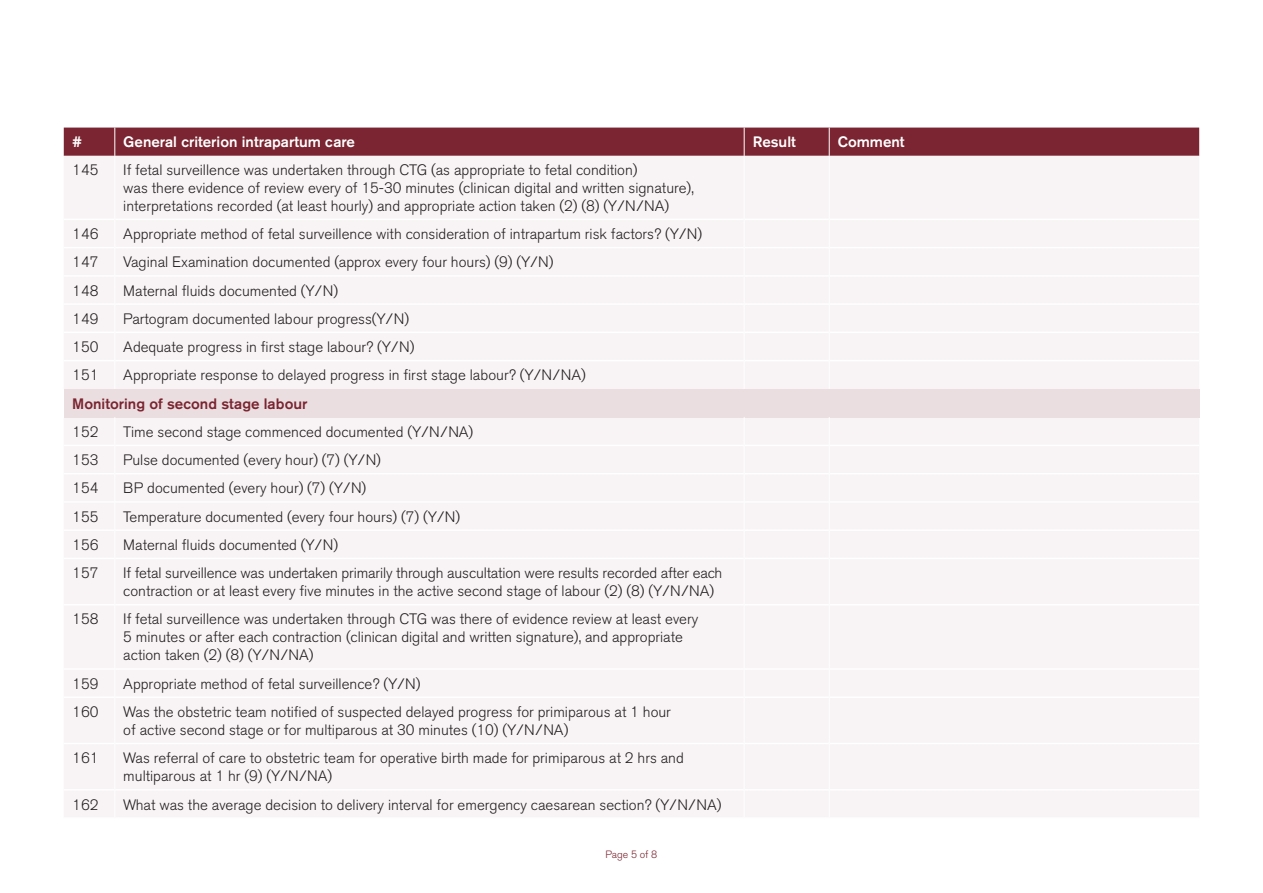
<style>
.page{position:relative;width:1263px;height:893px;background:#fff}
.page>*{position:absolute;margin:0;border:0;box-sizing:border-box;transform-origin:0 0}
.Body{font:300 15px/18px "Akzidenz Grotesk BE";color:#231f20}
.Heading_L3{font:500 15px "Akzidenz Grotesk BE";color:#fff}
.Heading_L3-2{font:500 15px "Akzidenz Grotesk BE";color:#7a2531}
.t1{font:300 10.5px "Akzidenz Grotesk BE";color:#7a2531}
</style>
<div class="page">
<div style="left:64px;top:156px;width:1135px;height:661px;background:#f8f4f5"></div>
<div style="left:64px;top:389px;width:1135px;height:28px;background:#ebdee0"></div>
<hr style="left:64px;top:219px;width:50px;height:1px;background:#fff">
<hr style="left:115px;top:219px;width:629px;height:1px;background:#fff">
<hr style="left:744px;top:219px;width:85px;height:1px;background:#fff">
<hr style="left:830px;top:219px;width:369px;height:1px;background:#fff">
<hr style="left:64px;top:247px;width:50px;height:1px;background:#fff">
<hr style="left:115px;top:247px;width:629px;height:1px;background:#fff">
<hr style="left:744px;top:247px;width:85px;height:1px;background:#fff">
<hr style="left:830px;top:247px;width:369px;height:1px;background:#fff">
<hr style="left:64px;top:275px;width:50px;height:2px;background:#fff">
<hr style="left:115px;top:275px;width:629px;height:2px;background:#fff">
<hr style="left:744px;top:275px;width:85px;height:2px;background:#fff">
<hr style="left:830px;top:275px;width:369px;height:2px;background:#fff">
<hr style="left:64px;top:303px;width:50px;height:2px;background:#fff">
<hr style="left:115px;top:303px;width:629px;height:2px;background:#fff">
<hr style="left:744px;top:303px;width:85px;height:2px;background:#fff">
<hr style="left:830px;top:303px;width:369px;height:2px;background:#fff">
<hr style="left:64px;top:332px;width:50px;height:1px;background:#fff">
<hr style="left:115px;top:332px;width:629px;height:1px;background:#fff">
<hr style="left:744px;top:332px;width:85px;height:1px;background:#fff">
<hr style="left:830px;top:332px;width:369px;height:1px;background:#fff">
<hr style="left:64px;top:360px;width:50px;height:1px;background:#fff">
<hr style="left:115px;top:360px;width:629px;height:1px;background:#fff">
<hr style="left:744px;top:360px;width:85px;height:1px;background:#fff">
<hr style="left:830px;top:360px;width:369px;height:1px;background:#fff">
<hr style="left:64px;top:445px;width:50px;height:1px;background:#fff">
<hr style="left:115px;top:445px;width:629px;height:1px;background:#fff">
<hr style="left:744px;top:445px;width:85px;height:1px;background:#fff">
<hr style="left:830px;top:445px;width:369px;height:1px;background:#fff">
<hr style="left:64px;top:473px;width:50px;height:1px;background:#fff">
<hr style="left:115px;top:473px;width:629px;height:1px;background:#fff">
<hr style="left:744px;top:473px;width:85px;height:1px;background:#fff">
<hr style="left:830px;top:473px;width:369px;height:1px;background:#fff">
<hr style="left:64px;top:501px;width:50px;height:2px;background:#fff">
<hr style="left:115px;top:501px;width:629px;height:2px;background:#fff">
<hr style="left:744px;top:501px;width:85px;height:2px;background:#fff">
<hr style="left:830px;top:501px;width:369px;height:2px;background:#fff">
<hr style="left:64px;top:529px;width:50px;height:2px;background:#fff">
<hr style="left:115px;top:529px;width:629px;height:2px;background:#fff">
<hr style="left:744px;top:529px;width:85px;height:2px;background:#fff">
<hr style="left:830px;top:529px;width:369px;height:2px;background:#fff">
<hr style="left:64px;top:558px;width:50px;height:1px;background:#fff">
<hr style="left:115px;top:558px;width:629px;height:1px;background:#fff">
<hr style="left:744px;top:558px;width:85px;height:1px;background:#fff">
<hr style="left:830px;top:558px;width:369px;height:1px;background:#fff">
<hr style="left:64px;top:604px;width:50px;height:1px;background:#fff">
<hr style="left:115px;top:604px;width:629px;height:1px;background:#fff">
<hr style="left:744px;top:604px;width:85px;height:1px;background:#fff">
<hr style="left:830px;top:604px;width:369px;height:1px;background:#fff">
<hr style="left:64px;top:668px;width:50px;height:2px;background:#fff">
<hr style="left:115px;top:668px;width:629px;height:2px;background:#fff">
<hr style="left:744px;top:668px;width:85px;height:2px;background:#fff">
<hr style="left:830px;top:668px;width:369px;height:2px;background:#fff">
<hr style="left:64px;top:696px;width:50px;height:2px;background:#fff">
<hr style="left:115px;top:696px;width:629px;height:2px;background:#fff">
<hr style="left:744px;top:696px;width:85px;height:2px;background:#fff">
<hr style="left:830px;top:696px;width:369px;height:2px;background:#fff">
<hr style="left:64px;top:743px;width:50px;height:1px;background:#fff">
<hr style="left:115px;top:743px;width:629px;height:1px;background:#fff">
<hr style="left:744px;top:743px;width:85px;height:1px;background:#fff">
<hr style="left:830px;top:743px;width:369px;height:1px;background:#fff">
<hr style="left:64px;top:789px;width:50px;height:1px;background:#fff">
<hr style="left:115px;top:789px;width:629px;height:1px;background:#fff">
<hr style="left:744px;top:789px;width:85px;height:1px;background:#fff">
<hr style="left:830px;top:789px;width:369px;height:1px;background:#fff">
<hr style="left:114px;top:156px;width:1px;height:63px;background:#fff">
<hr style="left:744px;top:156px;width:1px;height:63px;background:#fff">
<hr style="left:829px;top:156px;width:1px;height:63px;background:#fff">
<svg style="left:114px;top:219px;width:1px;height:170px"></svg>
<svg style="left:744px;top:220px;width:1px;height:169px"></svg>
<svg style="left:829px;top:219px;width:1px;height:170px"></svg>
<svg style="left:114px;top:417px;width:1px;height:141px"></svg>
<svg style="left:744px;top:417px;width:1px;height:141px"></svg>
<svg style="left:829px;top:417px;width:1px;height:141px"></svg>
<hr style="left:114px;top:558px;width:1px;height:47px;background:#fff">
<hr style="left:744px;top:558px;width:1px;height:47px;background:#fff">
<hr style="left:829px;top:558px;width:1px;height:47px;background:#fff">
<hr style="left:114px;top:605px;width:1px;height:64px;background:#fff">
<hr style="left:744px;top:605px;width:1px;height:64px;background:#fff">
<hr style="left:829px;top:605px;width:1px;height:64px;background:#fff">
<svg style="left:114px;top:669px;width:1px;height:28px"></svg>
<svg style="left:744px;top:670px;width:1px;height:26px"></svg>
<svg style="left:829px;top:669px;width:1px;height:28px"></svg>
<hr style="left:114px;top:697px;width:1px;height:46px;background:#fff">
<hr style="left:744px;top:697px;width:1px;height:46px;background:#fff">
<hr style="left:829px;top:697px;width:1px;height:46px;background:#fff">
<hr style="left:114px;top:743px;width:1px;height:47px;background:#fff">
<hr style="left:744px;top:743px;width:1px;height:47px;background:#fff">
<hr style="left:829px;top:743px;width:1px;height:47px;background:#fff">
<svg style="left:114px;top:790px;width:1px;height:27px"></svg>
<svg style="left:744px;top:790px;width:1px;height:27px"></svg>
<svg style="left:829px;top:790px;width:1px;height:27px"></svg>
<div style="left:64px;top:128px;width:1135px;height:28px;background:#7a2531"></div>
<p class="Heading_L3" style="left:72px;top:133px;width:12px">#</p>
<p class="Heading_L3" style="left:123px;top:133px;width:233px">General criterion intrapartum care</p>
<p class="Heading_L3" style="left:753px;top:133px;width:45px">Result</p>
<p class="Heading_L3" style="left:838px;top:133px;width:68px">Comment</p>
<p class="Body" style="left:72px;top:161px;width:28px">145</p>
<p class="Body" style="left:123px;top:161px;width:572px">If fetal surveillence was undertaken through CTG (as appropriate to fetal condition)<br>was there evidence of review every of 15-30 minutes (clinican digital and written signature), interpretations recorded (at least hourly) and appropriate action taken (2) (8) (Y/N/NA)</p>
<p class="Body" style="left:72px;top:225px;width:28px">146</p>
<p class="Body" style="left:123px;top:225px;width:580px">Appropriate method of fetal surveillence with consideration of intrapartum risk factors? (Y/N)</p>
<p class="Body" style="left:72px;top:253px;width:28px">147</p>
<p class="Body" style="left:123px;top:253px;width:432px">Vaginal Examination documented (approx every four hours) (9) (Y/N)</p>
<p class="Body" style="left:72px;top:282px;width:28px">148</p>
<p class="Body" style="left:123px;top:282px;width:216px">Maternal fluids documented (Y/N)</p>
<p class="Body" style="left:72px;top:310px;width:28px">149</p>
<p class="Body" style="left:123px;top:310px;width:287px">Partogram documented labour progress(Y/N)</p>
<p class="Body" style="left:72px;top:338px;width:28px">150</p>
<p class="Body" style="left:123px;top:338px;width:293px">Adequate progress in first stage labour? (Y/N)</p>
<p class="Body" style="left:72px;top:366px;width:28px">151</p>
<p class="Body" style="left:123px;top:366px;width:464px">Appropriate response to delayed progress in first stage labour? (Y/N/NA)</p>
<p class="Heading_L3-2" style="left:72px;top:394px;width:237px">Monitoring of second stage labour</p>
<p class="Body" style="left:72px;top:423px;width:28px">152</p>
<p class="Body" style="left:123px;top:423px;width:351px">Time second stage commenced documented (Y/N/NA)</p>
<p class="Body" style="left:72px;top:451px;width:28px">153</p>
<p class="Body" style="left:123px;top:451px;width:259px">Pulse documented (every hour) (7) (Y/N)</p>
<p class="Body" style="left:72px;top:480px;width:28px">154</p>
<p class="Body" style="left:123px;top:480px;width:244px">BP documented (every hour) (7) (Y/N)</p>
<p class="Body" style="left:72px;top:508px;width:28px">155</p>
<p class="Body" style="left:123px;top:508px;width:338px">Temperature documented (every four hours) (7) (Y/N)</p>
<p class="Body" style="left:72px;top:536px;width:28px">156</p>
<p class="Body" style="left:123px;top:536px;width:216px">Maternal fluids documented (Y/N)</p>
<p class="Body" style="left:72px;top:564px;width:28px">157</p>
<p class="Body" style="left:123px;top:564px;width:600px">If fetal surveillence was undertaken primarily through auscultation were results recorded after each contraction or at least every five minutes in the active second stage of labour (2) (8) (Y/N/NA)</p>
<p class="Body" style="left:72px;top:611px;width:28px">158</p>
<p class="Body" style="left:123px;top:611px;width:576px">If fetal surveillence was undertaken through CTG was there of evidence review at least every<br>5 minutes or after each contraction (clinican digital and written signature), and appropriate action taken (2) (8) (Y/N/NA)</p>
<p class="Body" style="left:72px;top:675px;width:28px">159</p>
<p class="Body" style="left:123px;top:675px;width:299px">Appropriate method of fetal surveillence? (Y/N)</p>
<p class="Body" style="left:72px;top:703px;width:28px">160</p>
<p class="Body" style="left:123px;top:703px;width:549px">Was the obstetric team notified of suspected delayed progress for primiparous at 1 hour of active second stage or for multiparous at 30 minutes (10) (Y/N/NA)</p>
<p class="Body" style="left:72px;top:749px;width:28px">161</p>
<p class="Body" style="left:123px;top:749px;width:562px">Was referral of care to obstetric team for operative birth made for primiparous at 2 hrs and multiparous at 1 hr (9) (Y/N/NA)</p>
<p class="Body" style="left:72px;top:796px;width:28px">162</p>
<p class="Body" style="left:123px;top:796px;width:600px">What was the average decision to delivery interval for emergency caesarean section? (Y/N/NA)</p>
<p class="t1" style="left:605px;top:849px;width:53px">Page 5 of 8</p>
</div>
